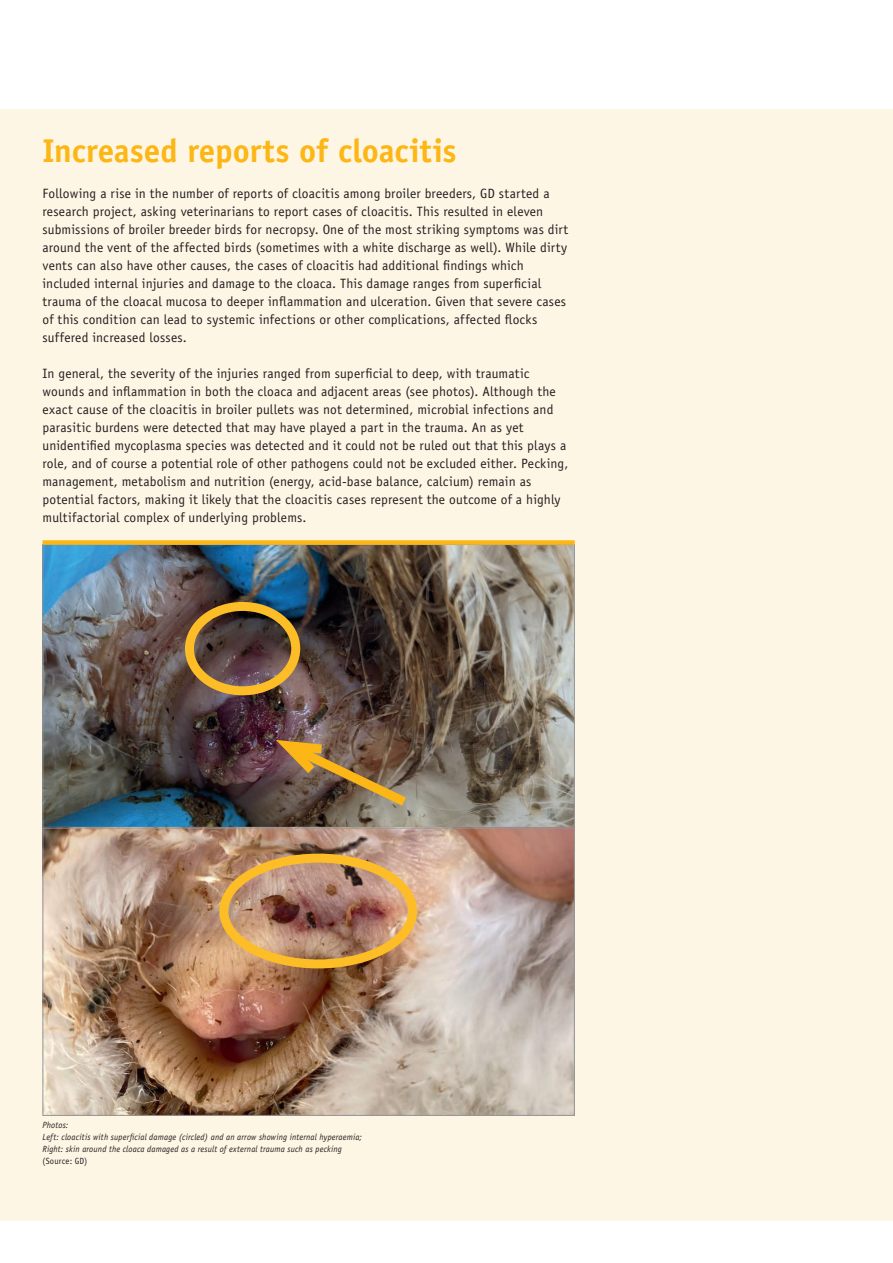
<style>
.page{position:relative;width:893px;height:1263px;background:#fff}
.page>*{position:absolute;margin:0;border:0;box-sizing:border-box;transform-origin:0 0}
.t1{font:700 33px "Officina Sans Std";letter-spacing:-.005em;color:#fcb615}
.t2{font:13.5px/18px "Officina Sans Std";letter-spacing:.01em;color:#231f20}
.t3{font:italic 9px/12px "Officina Sans Std";letter-spacing:.02em;color:#231f20;scale:.95 1}
.t4{font:9px "Officina Sans Std";letter-spacing:.025em;color:#231f20;scale:.95 1}
</style>
<div class="page">
<div style="left:0;top:108px;width:893px;height:1112px;background:#fef6e5"></div>
<div style="left:0;top:0;width:893px;height:109px;background:#fff"></div>
<img style="left:45px;top:546px;width:528px;height:280px">
<img style="left:45px;top:830px;width:528px;height:284px">
<div style="left:43px;top:828px;width:532px;height:288px;border:1px solid #939598"></div>
<div style="left:43px;top:540px;width:532px;height:5px;background:#fcb615"></div>
<div style="left:185px;top:602px;width:115px;height:93px;border:9px solid #fdbd26;border-radius:50%"></div>
<div style="left:219px;top:854px;width:198px;height:114px;border:9px solid #fdbd26;border-radius:50%"></div>
<svg style="left:264px;top:734px;width:152px;height:80px;background:#7f6447"></svg>
<h1 class="t1" style="left:43px;top:130px;width:416px">Increased reports of cloacitis</h1>
<p class="t2" style="left:43px;top:184px;width:527px">Following a rise in the number of reports of cloacitis among broiler breeders, GD started a research project, asking veterinarians to report cases of cloacitis. This resulted in eleven submissions of broiler breeder birds for necropsy. One of the most striking symptoms was dirt around the vent of the affected birds (sometimes with a white discharge as well). While dirty vents can also have other causes, the cases of cloacitis had additional findings which included internal injuries and damage to the cloaca. This damage ranges from superficial trauma of the cloacal mucosa to deeper inflammation and ulceration. Given that severe cases of this condition can lead to systemic infections or other complications, affected flocks suffered increased losses.</p>
<p class="t2" style="left:43px;top:364px;width:527px">In general, the severity of the injuries ranged from superficial to deep, with traumatic wounds and inflammation in both the cloaca and adjacent areas (see photos). Although the exact cause of the cloacitis in broiler pullets was not determined, microbial infections and parasitic burdens were detected that may have played a part in the trauma. An as yet unidentified mycoplasma species was detected and it could not be ruled out that this plays a role, and of course a potential role of other pathogens could not be excluded either. Pecking, management, metabolism and nutrition (energy, acid-base balance, calcium) remain as potential factors, making it likely that the cloacitis cases represent the outcome of a highly multifactorial complex of underlying problems.</p>
<p class="t3" style="left:43px;top:1119px;width:338px">Photos:<br>Left: cloacitis with superficial damage (circled) and an arrow showing internal hyperaemia;<br>Right: skin around the cloaca damaged as a result of external trauma such as pecking</p>
<p class="t4" style="left:43px;top:1156px;width:49px">(Source: GD)</p>
</div>
